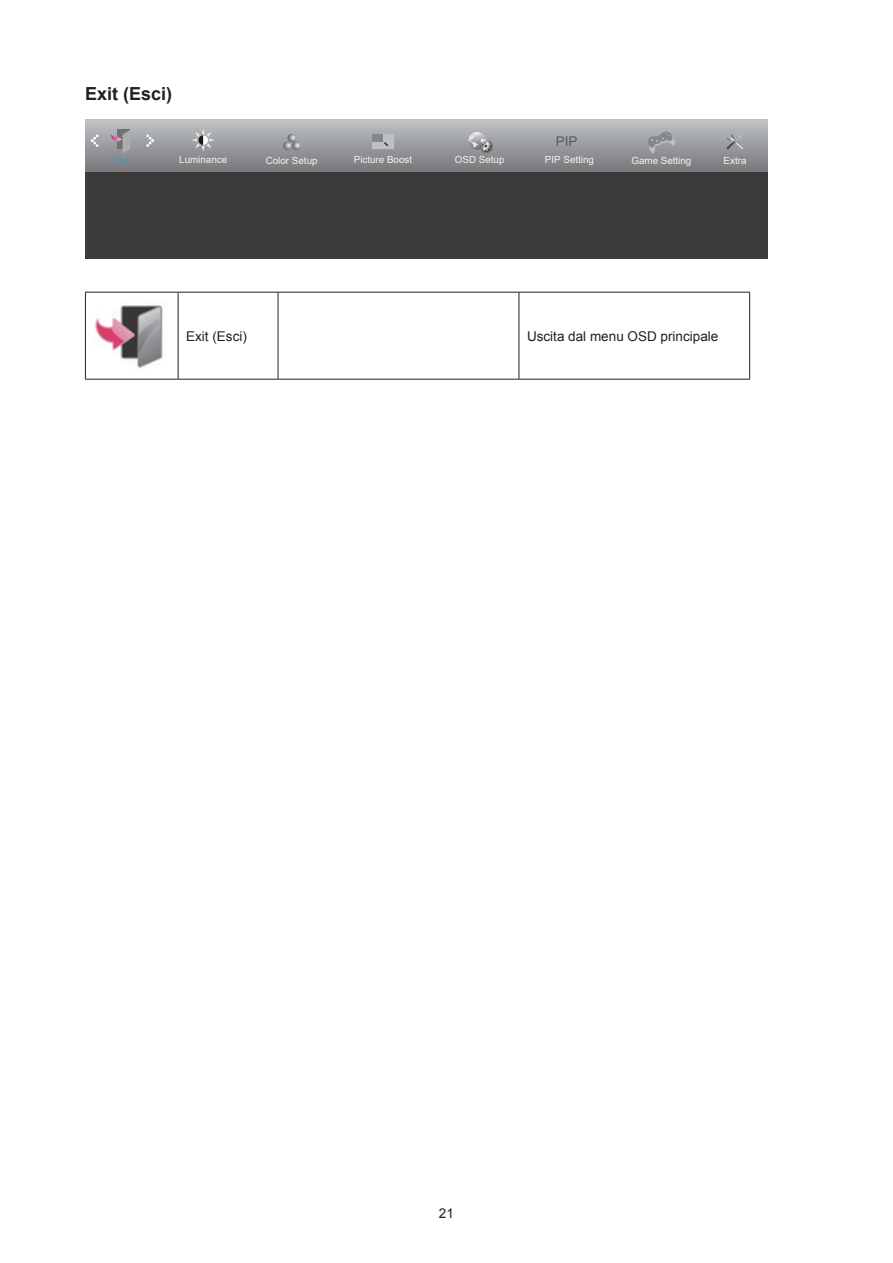
<style>
.page{position:relative;width:893px;height:1263px;background:#fff}
.page>*{position:absolute;margin:0;border:0;box-sizing:border-box;transform-origin:0 0}
.t1{font:700 18px "Arial";color:#231f20}
.t2{font:13.5px "Arial";color:#231f20}
.t3{font:13.5px "Arial";color:#59595b}
.t4{font:9.75px "Arial";color:#f3f3f3}
.t5{font:7.5px "Arial";color:#2e9ecf}
</style>
<div class="page">
<svg style="left:85px;top:119px;width:683px;height:53px;background:#9a9c9f"></svg>
<div style="left:85px;top:172px;width:683px;height:87px;background:#3d3a3a"></div>
<svg style="left:91px;top:134px;width:8px;height:13px"></svg>
<svg style="left:146px;top:134px;width:8px;height:13px"></svg>
<div style="left:372px;top:134px;width:21px;height:15px;background:#bdc0c4"></div>
<div style="left:372px;top:134px;width:11px;height:7px;background:#85878a"></div>
<img style="left:478px;top:138px;width:18px;height:18px">
<svg style="left:468px;top:132px;width:23px;height:19px"></svg>
<svg style="left:191px;top:128px;width:24px;height:24px"></svg>
<svg style="left:283px;top:134px;width:17px;height:16px"></svg>
<svg style="left:111px;top:130px;width:19px;height:24px"></svg>
<svg style="left:726px;top:134px;width:18px;height:16px"></svg>
<svg style="left:647px;top:131px;width:28px;height:22px"></svg>
<hr style="left:85px;top:292px;width:93px;height:1px;background:#231f20">
<hr style="left:85px;top:293px;width:1px;height:86px;background:#231f20">
<hr style="left:178px;top:292px;width:100px;height:1px;background:#231f20">
<hr style="left:178px;top:293px;width:1px;height:86px;background:#231f20">
<hr style="left:278px;top:292px;width:241px;height:1px;background:#231f20">
<hr style="left:278px;top:293px;width:1px;height:86px;background:#231f20">
<hr style="left:519px;top:292px;width:231px;height:1px;background:#231f20">
<hr style="left:519px;top:293px;width:1px;height:86px;background:#231f20">
<hr style="left:749px;top:293px;width:1px;height:86px;background:#231f20">
<hr style="left:85px;top:379px;width:93px;height:1px;background:#231f20">
<hr style="left:178px;top:379px;width:100px;height:1px;background:#231f20">
<hr style="left:278px;top:379px;width:241px;height:1px;background:#231f20">
<hr style="left:519px;top:379px;width:231px;height:1px;background:#231f20">
<img style="left:94px;top:305px;width:69px;height:63px">
<h1 class="t1" style="left:85px;top:82px;width:89px">Exit (Esci)</h1>
<h2 class="t3" style="left:556px;top:132px;width:23px">PIP</h2>
<p class="t5" style="left:116px;top:155px;width:14px">Exit</p>
<p class="t4" style="left:179px;top:153px;width:50px">Luminance</p>
<p class="t4" style="left:266px;top:154px;width:53px">Color Setup</p>
<p class="t4" style="left:354px;top:153px;width:60px">Picture Boost</p>
<p class="t4" style="left:455px;top:153px;width:51px">OSD Setup</p>
<p class="t4" style="left:545px;top:153px;width:51px">PIP Setting</p>
<p class="t4" style="left:631px;top:154px;width:62px">Game Setting</p>
<p class="t4" style="left:723px;top:154px;width:24px">Extra</p>
<h2 class="t2" style="left:186px;top:327px;width:62px">Exit (Esci)</h2>
<h2 class="t2" style="left:527px;top:327px;width:193px">Uscita dal menu OSD principale</h2>
<h2 class="t2" style="left:439px;top:1205px;width:17px">21</h2>
</div>
